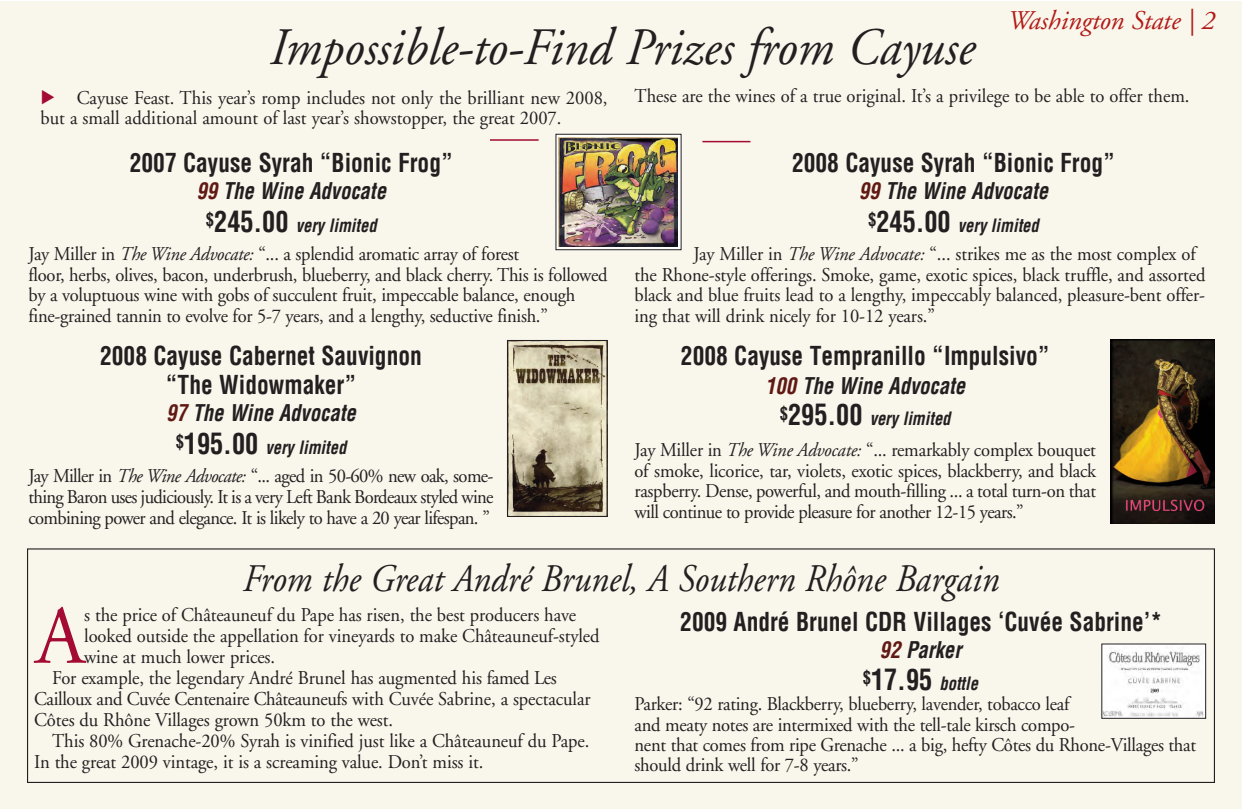
<style>
.page{position:relative;width:1242px;height:810px;background:#fff}
.page>*{position:absolute;margin:0;border:0;box-sizing:border-box;transform-origin:0 0}
.t1{font:82.8px "Adobe Garamond";color:#a30a34;scale:.95 1}
.t2{font:italic 52.5px "Adobe Garamond";color:#231f20;scale:.95 1}
.t3{font:italic 39px "Adobe Garamond";color:#231f20;scale:.9 1}
.t4{font:italic 27px "Adobe Garamond";color:#b11a16}
.t5{font:700 condensed 25.5px/28.5px "Helvetica";color:#231f20;text-align:center;scale:.92 1}
.t6{font:italic 700 condensed 22.5px "Helvetica";color:#231f20;scale:.92 1}
.t7{font:19.5px/20.7px "Adobe Garamond";letter-spacing:-.005em;color:#231f20;scale:.95 1}
.t8{font:italic 700 condensed 18px "Helvetica";color:#231f20;scale:.92 1}
.s1{color:#601913}
.s2{font-style:normal;font-size:28.5px}
.s3{font-style:italic}
</style>
<div class="page">
<div style="left:0;top:1px;width:1242px;height:807px;background:#f9f6ec"></div>
<svg style="left:558px;top:136px;width:121px;height:112px"></svg>
<img style="left:559px;top:137px;width:118px;height:110px">
<div style="left:556px;top:134px;width:125px;height:116px;border:1px solid #231f20"></div>
<hr style="left:490px;top:139px;width:49px;height:2px;background:#a30a34">
<hr style="left:702px;top:141px;width:48px;height:1px;background:#a30a34">
<img style="left:509px;top:342px;width:97px;height:173px">
<div style="left:507px;top:340px;width:101px;height:177px;border:1px solid #231f20"></div>
<img style="left:1111px;top:340px;width:104px;height:184px">
<div style="left:27px;top:548px;width:1188px;height:235px;border:1px solid #231f20"></div>
<img style="left:1103px;top:646px;width:101px;height:71px">
<div style="left:1101px;top:644px;width:105px;height:75px;border:1px solid #231f20"></div>
<h2 class="t2" style="left:270px;top:26px;width:744px">Impossible-to-Find Prizes from Cayuse</h2>
<h3 class="t4" style="left:1008px;top:10px;width:209px">Washington State | 2</h3>
<p class="t7" style="left:41px;top:89px;width:598px;text-indent:36px">Cayuse Feast. This year’s romp includes not only the brilliant new 2008, but a small additional amount of last year’s showstopper, the great 2007.</p>
<p class="t7" style="left:635px;top:87px;width:586px">These are the wines of a true original. It’s a privilege to be able to offer them.</p>
<h3 class="t5" style="left:130px;top:148px;width:353px">2007 Cayuse Syrah “Bionic Frog”</h3>
<p class="t6" style="left:197px;top:177px;width:212px"><span class="s1">99</span> The Wine Advocate</p>
<p class="t8" style="left:206px;top:214px;width:191px"><sup>$</sup> <span class="s2">2 4 5 . 0 0</span> very limited</p>
<p class="t7" style="left:29px;top:245px;width:611px">Jay Miller in <span class="s3">The Wine Advocate:</span> “... a splendid aromatic array of forest<br>floor, herbs, olives, bacon, underbrush, blueberry, and black cherry. This is followed by a voluptuous wine with gobs of succulent fruit, impeccable balance, enough fine-grained tannin to evolve for 5-7 years, and a lengthy, seductive finish.”</p>
<h3 class="t5" style="left:100px;top:342px;width:351px">2008 Cayuse Cabernet Sauvignon “The Widowmaker”</h3>
<p class="t6" style="left:166px;top:399px;width:212px"><span class="s1">97</span> The Wine Advocate</p>
<p class="t8" style="left:176px;top:437px;width:191px"><sup>$</sup> <span class="s2">1 9 5 . 0 0</span> very limited</p>
<p class="t7" style="left:29px;top:467px;width:491px;text-align:justify">Jay Miller in <span class="s3">The Wine Advocate:</span> “... aged in 50-60% new oak, some&shy;thing Baron uses judiciously. It is a very Left Bank Bordeaux styled wine combining power and elegance. It is likely to have a 20 year lifespan. ”</p>
<h3 class="t5" style="left:792px;top:148px;width:353px">2008 Cayuse Syrah “Bionic Frog”</h3>
<p class="t6" style="left:859px;top:177px;width:212px"><span class="s1">99</span> The Wine Advocate</p>
<p class="t8" style="left:868px;top:214px;width:191px"><sup>$</sup> <span class="s2">2 4 5 . 0 0</span> very limited</p>
<p class="t7" style="left:635px;top:245px;width:603px;text-indent:59px">Jay Miller in <span class="s3">The Wine Advocate:</span> “... strikes me as the most complex of the Rhone-style offerings. Smoke, game, exotic spices, black truffle, and assorted black and blue fruits lead to a lengthy, impeccably balanced, pleasure-bent offer&shy;ing that will drink nicely for 10-12 years.”</p>
<h3 class="t5" style="left:681px;top:342px;width:402px">2008 Cayuse Tempranillo “Impulsivo”</h3>
<p class="t6" style="left:765px;top:372px;width:224px"><span class="s1">100</span> The Wine Advocate</p>
<p class="t8" style="left:780px;top:408px;width:191px"><sup>$</sup> <span class="s2">2 9 5 . 0 0</span> very limited</p>
<p class="t7" style="left:635px;top:441px;width:487px;text-align:justify">Jay Miller in <span class="s3">The Wine Advocate:</span> “... remarkably complex bouquet of smoke, licorice, tar, violets, exotic spices, blackberry, and black raspberry. Dense, powerful, and mouth-filling ... a total turn-on that will continue to provide pleasure for another 12-15 years.”</p>
<h3 class="t3" style="left:243px;top:564px;width:842px">From the Great André Brunel, A Southern Rhône Bargain</h3>
<h1 class="t1" style="left:36px;top:603px;width:53px">A</h1>
<p class="t7" style="left:84px;top:606px;width:519px">s the price of Châteauneuf du Pape has risen, the best producers have</p>
<p class="t7" style="left:84px;top:627px;width:544px">looked outside the appellation for vineyards to make Châteauneuf-styled</p>
<p class="t7" style="left:84px;top:648px;width:202px">wine at much lower prices.</p>
<p class="t7" style="left:52px;top:669px;width:533px">For example, the legendary André Brunel has augmented his famed Les</p>
<p class="t7" style="left:34px;top:690px;width:587px">Cailloux and Cuvée Centenaire Châteauneufs with Cuvée Sabrine, a spectacular</p>
<p class="t7" style="left:34px;top:711px;width:379px">Côtes du Rhône Villages grown 50km to the west.</p>
<p class="t7" style="left:52px;top:732px;width:567px">This 80% Grenache-20% Syrah is vinified just like a Châteauneuf du Pape.</p>
<p class="t7" style="left:34px;top:753px;width:474px">In the great 2009 vintage, it is a screaming value. Don’t miss it.</p>
<h3 class="t5" style="left:680px;top:608px;width:525px">2009 André Brunel CDR Villages ‘Cuvée Sabrine’*</h3>
<p class="t6" style="left:880px;top:636px;width:95px"><span class="s1">92</span> Parker</p>
<p class="t8" style="left:863px;top:672px;width:131px"><sup>$</sup><span class="s2">17.95</span> bottle</p>
<p class="t7" style="left:635px;top:695px;width:593px">Parker: “92 rating. Blackberry, blueberry, lavender, tobacco leaf<br>and meaty notes are intermixed with the tell-tale kirsch compo-<br>nent that comes from ripe Grenache ... a big, hefty Côtes du Rhone-Villages that should drink well for 7-8 years.”</p>
</div>
